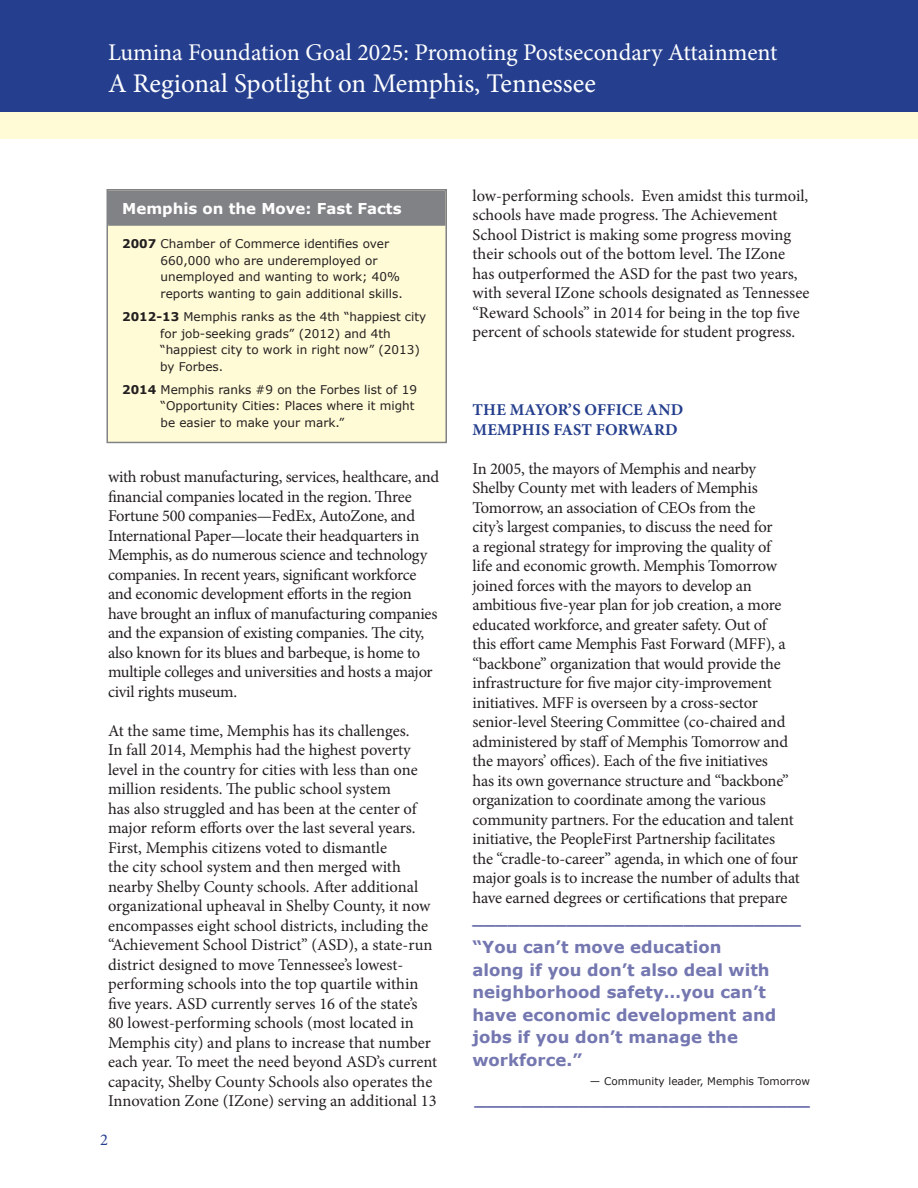
<style>
.page{position:relative;width:918px;height:1188px;background:#fff}
.page>*{position:absolute;margin:0;border:0;box-sizing:border-box;transform-origin:0 0}
.t1{font:27px "Minion Pro";color:#fff}
.t2{font:24px "Minion Pro";color:#fff}
.Body{font:16.5px/19.5px "Minion Pro";letter-spacing:-.01em;color:#231f20}
.Callout{font:700 16.5px/22.5px "Verdana";color:#7477b0}
.Subhead{font:700 16.5px/19.5px "Minion Pro";letter-spacing:.01em;color:#253f8e}
.Quote_Source_in_call{font:700 16.5px "Verdana";color:#7477b0}
.Figure_Head{font:700 16.5px "Verdana";color:#7477b0}
.Body-2{font:16.5px "Minion Pro";color:#253f8e}
.Chart_Head{font:700 15px "Verdana";color:#fff}
.Body-3{font:12px/16.5px "Verdana";color:#231f20}
.Quote_Source_in_call-2{font:10.5px "Verdana";color:#231f20}
.s1{font-weight:700}
</style>
<div class="page">
<div style="left:0;top:0;width:918px;height:112px;background:#253f8e"></div>
<div style="left:0;top:112px;width:918px;height:27px;background:#fffbd6"></div>
<div style="left:107px;top:190px;width:339px;height:252px;background:#fffbd6"></div>
<div style="left:109px;top:191px;width:336px;height:34px;background:#808285"></div>
<hr style="left:108px;top:224px;width:338px;height:2px;background:#808285">
<div style="left:106px;top:189px;width:341px;height:254px;border:2px solid #808285"></div>
<h2 class="t2" style="left:108px;top:36px;width:671px">Lumina Foundation Goal 2025: Promoting Postsecondary Attainment</h2>
<h1 class="t1" style="left:108px;top:65px;width:489px">A Regional Spotlight on Memphis, Tennessee</h1>
<p class="Chart_Head" style="left:122px;top:198px;width:281px">Memphis on the Move: Fast Facts</p>
<p class="Body-3" style="left:161px;top:236px;width:244px;text-indent:-38px"><span class="s1">2007</span> Chamber of Commerce identifies over 660,000 who are underemployed or unemployed and wanting to work; 40% reports wanting to gain additional skills.</p>
<p class="Body-3" style="left:160px;top:308px;width:268px;text-indent:-38px"><span class="s1">2012-13</span> Memphis ranks as the 4th “happiest city for job-seeking grads” (2012) and 4th “happiest city to work in right now” (2013) by Forbes.</p>
<p class="Body-3" style="left:161px;top:381px;width:258px;text-indent:-38px"><span class="s1">2014</span> Memphis ranks #9 on the Forbes list of 19 “Opportunity Cities: Places where it might be easier to make your mark.”</p>
<p class="Body" style="left:108px;top:467px;width:333px">with robust manufacturing, services, healthcare, and financial companies located in the region. Three Fortune 500 companies—FedEx, AutoZone, and International Paper—locate their headquarters in Memphis, as do numerous science and technology companies. In recent years, significant workforce and economic development efforts in the region have brought an influx of manufacturing companies and the expansion of existing companies. The city, also known for its blues and barbeque, is home to multiple colleges and universities and hosts a major civil rights museum.</p>
<p class="Body" style="left:108px;top:721px;width:331px">At the same time, Memphis has its challenges.<br>In fall 2014, Memphis had the highest poverty level in the country for cities with less than one million residents. The public school system<br>has also struggled and has been at the center of major reform efforts over the last several years.<br>First, Memphis citizens voted to dismantle<br>the city school system and then merged with nearby Shelby County schools. After additional organizational upheaval in Shelby County, it now encompasses eight school districts, including the “Achievement School District” (ASD), a state-run district designed to move Tennessee’s lowest&shy;performing schools into the top quartile within five years. ASD currently serves 16 of the state’s 80 lowest-performing schools (most located in Memphis city) and plans to increase that number each year. To meet the need beyond ASD’s current capacity, Shelby County Schools also operates the Innovation Zone (IZone) serving an additional 13</p>
<p class="Body-2" style="left:100px;top:1129px;width:9px">2</p>
<p class="Body" style="left:472px;top:186px;width:339px">low-performing schools. Even amidst this turmoil, schools have made progress. The Achievement School District is making some progress moving their schools out of the bottom level. The IZone has outperformed the ASD for the past two years, with several IZone schools designated as Tennessee “Reward Schools” in 2014 for being in the top five percent of schools statewide for student progress.</p>
<p class="Subhead" style="left:473px;top:400px;width:212px">THE MAYOR’S OFFICE AND<br>MEMPHIS FAST FORWARD</p>
<p class="Body" style="left:472px;top:459px;width:329px">In 2005, the mayors of Memphis and nearby Shelby County met with leaders of Memphis Tomorrow, an association of CEOs from the<br>city’s largest companies, to discuss the need for<br>a regional strategy for improving the quality of<br>life and economic growth. Memphis Tomorrow joined forces with the mayors to develop an ambitious five-year plan for job creation, a more educated workforce, and greater safety. Out of<br>this effort came Memphis Fast Forward (MFF), a “backbone” organization that would provide the infrastructure for five major city-improvement initiatives. MFF is overseen by a cross-sector senior-level Steering Committee (co-chaired and administered by staff of Memphis Tomorrow and the mayors’ offices). Each of the five initiatives<br>has its own governance structure and “backbone” organization to coordinate among the various community partners. For the education and talent initiative, the PeopleFirst Partnership facilitates<br>the “cradle-to-career” agenda, in which one of four major goals is to increase the number of adults that have earned degrees or certifications that prepare</p>
<p class="Figure_Head" style="left:472px;top:906px;width:330px">____________________________</p>
<p class="Callout" style="left:472px;top:936px;width:305px">“You can’t move education along if you don’t also deal with neighborhood safety…you can’t have economic development and jobs if you don’t manage the workforce.”</p>
<p class="Quote_Source_in_call-2" style="left:590px;top:1074px;width:222px">— Community leader, Memphis Tomorrow</p>
<p class="Quote_Source_in_call" style="left:474px;top:1087px;width:337px">_____________________________</p>
</div>
